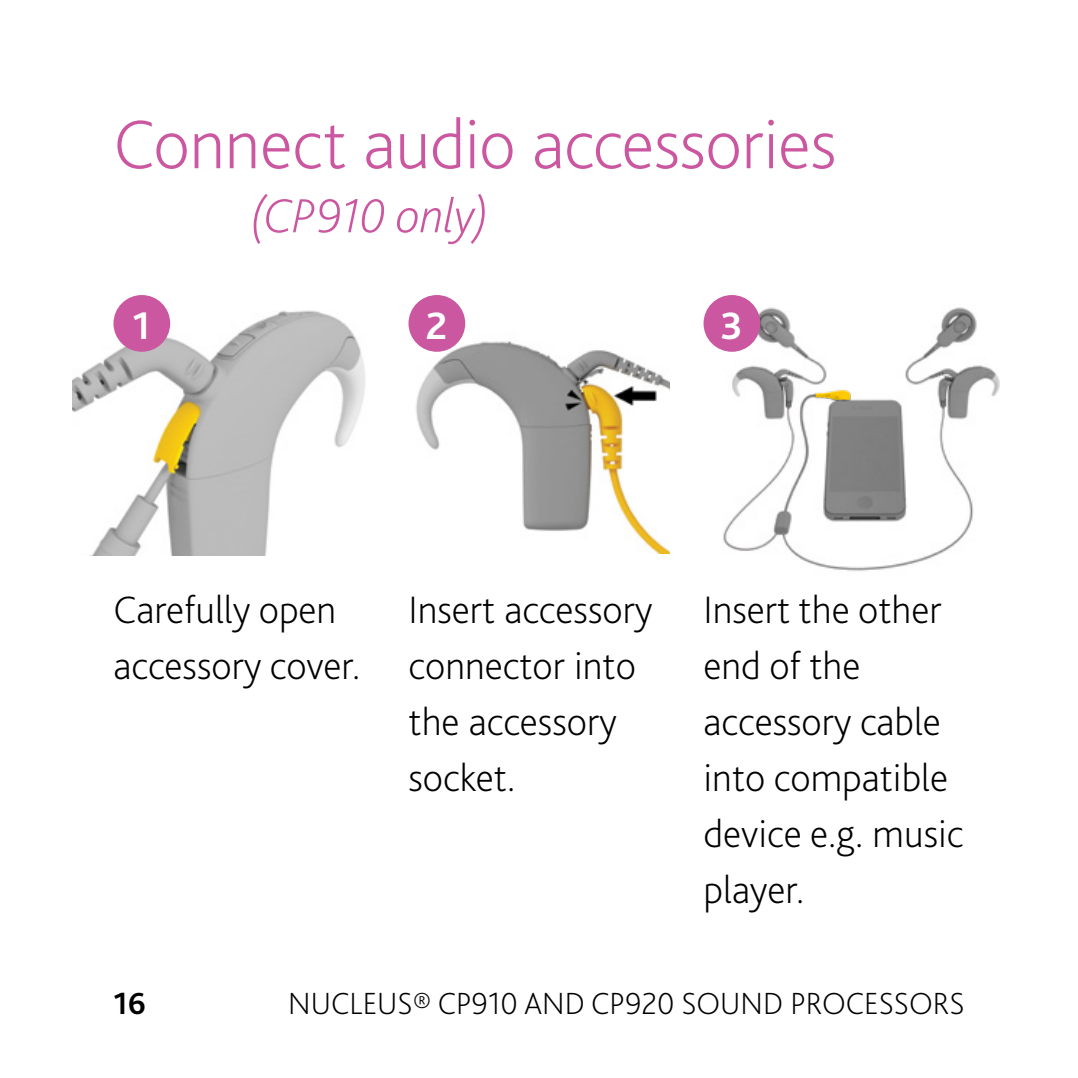
<style>
.page{position:relative;width:1078px;height:1078px;background:#fff}
.page>*{position:absolute;margin:0;border:0;box-sizing:border-box;transform-origin:0 0}
.t1{font:200 72px "Bliss Pro";letter-spacing:-.005em;color:#ca57a0}
.t2{font:italic 200 50px "Bliss Pro";letter-spacing:-.015em;color:#ca57a0}
.t3{font:200 40px/56px "Bliss Pro";color:#000}
.t4{font:700 40px "Bliss Pro";color:#fff}
.t5{font:200 32px "Bliss Pro";color:#000}
.t6{font:700 32px "Bliss Pro";color:#000}
</style>
<div class="page">
<img style="left:72px;top:299px;width:293px;height:256px">
<div style="left:113px;top:295px;width:57px;height:56px;background:#ca57a0;border-radius:50%"></div>
<img style="left:410px;top:320px;width:259px;height:233px">
<div style="left:408px;top:295px;width:57px;height:56px;background:#ca57a0;border-radius:50%"></div>
<img style="left:705px;top:303px;width:295px;height:268px">
<div style="left:703px;top:295px;width:57px;height:56px;background:#ca57a0;border-radius:50%"></div>
<svg style="left:815px;top:389px;width:35px;height:11px"></svg>
<h1 class="t1" style="left:113px;top:99px;width:724px">Connect audio accessories</h1>
<p class="t2" style="left:249px;top:184px;width:240px">(CP910 only)</p>
<p class="t4" style="left:132px;top:300px;width:19px">1</p>
<p class="t4" style="left:425px;top:300px;width:23px">2</p>
<p class="t4" style="left:720px;top:300px;width:24px">3</p>
<p class="t3" style="left:113px;top:580px;width:248px">Carefully open accessory cover.</p>
<p class="t3" style="left:408px;top:580px;width:245px">Insert accessory connector into the accessory socket.</p>
<p class="t3" style="left:703px;top:580px;width:261px">Insert the other end of the accessory cable into compatible device e.g. music player.</p>
<p class="t6" style="left:113px;top:983px;width:34px">16</p>
<p class="t5" style="left:288px;top:983px;width:677px">nucleus® cp910 and cp920 sound processors</p>
</div>
